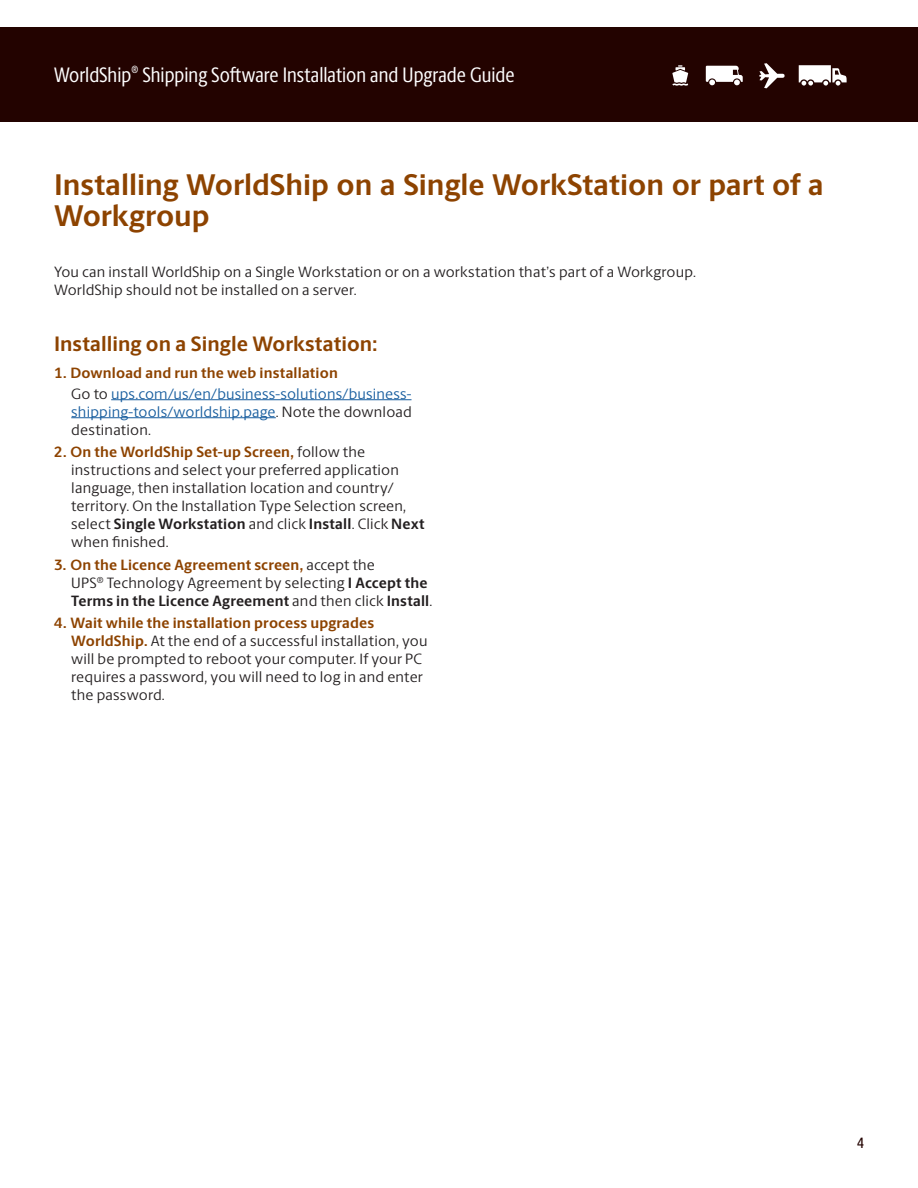
<style>
.page{position:relative;width:918px;height:1188px;background:#fff}
.page>*{position:absolute;margin:0;border:0;box-sizing:border-box;transform-origin:0 0}
.t1{font:700 30px/31.5px "UPS Berlingske Sans";color:#8d4300}
.t2{font:21px "UPS Berlingske Sans Cn";color:#fff}
.t3{font:700 21px "UPS Berlingske Sans";color:#8d4300}
.t4{font:15px/18px "UPS Berlingske Sans";letter-spacing:.01em;color:#231f20}
.t5{font:15px/20.4px "UPS Berlingske Sans";letter-spacing:.01em;color:#175d9e}
.t6{font:500 15px "UPS Berlingske Sans Cn";color:#230300}
.s1{font-weight:700;color:#8d4300}
.s2{color:#231f20}
.s3{font-weight:700}
</style>
<div class="page">
<div style="left:0;top:27px;width:918px;height:95px;background:#230300"></div>
<svg style="left:672px;top:65px;width:16px;height:21px"></svg>
<svg style="left:706px;top:66px;width:37px;height:20px"></svg>
<svg style="left:759px;top:63px;width:26px;height:25px"></svg>
<svg style="left:799px;top:65px;width:48px;height:21px"></svg>
<hr style="left:111px;top:399px;width:301px;height:1px;background:#175d9e">
<hr style="left:71px;top:417px;width:205px;height:1px;background:#175d9e">
<h2 class="t2" style="left:54px;top:60px;width:462px">WorldShip<sup>®</sup> Shipping Software Installation and Upgrade Guide</h2>
<h1 class="t1" style="left:54px;top:168px;width:771px">Installing WorldShip on a Single WorkStation or part of a<br>Workgroup</h1>
<p class="t4" style="left:54px;top:263px;width:644px">You can install WorldShip on a Single Workstation or on a workstation that’s part of a Workgroup.<br>WorldShip should not be installed on a server.</p>
<h2 class="t3" style="left:54px;top:328px;width:325px">Installing on a Single Workstation:</h2>
<p class="t5" style="left:71px;top:362px;width:342px;text-indent:-17px"><span class="s1">1. Download and run the web installation<br></span><span class="s2">Go to</span> ups.com/us/en/business-solutions/business-</p>
<p class="t5" style="left:71px;top:402px;width:342px;line-height:18px">shipping-tools/worldship.page<span class="s2">. Note the download destination.</span></p>
<p class="t4" style="left:71px;top:442px;width:355px;text-indent:-17px"><span class="s1">2. On the WorldShip Set-up Screen,</span> follow the instructions and select your preferred application language, then installation location and country/ territory. On the Installation Type Selection screen, select <span class="s3">Single Workstation</span> and click <span class="s3">Install</span>. Click <span class="s3">Next </span>when finished.</p>
<p class="t4" style="left:71px;top:555px;width:363px;text-indent:-17px"><span class="s1">3. On the Licence Agreement screen,</span> accept the<br>UPS<sup>®</sup> Technology Agreement by selecting <span class="s3">I Accept the<br>Terms in the Licence Agreement</span> and then click <span class="s3">Install</span>.</p>
<p class="t4" style="left:71px;top:613px;width:358px;text-indent:-17px"><span class="s1">4. Wait while the installation process upgrades WorldShip.</span> At the end of a successful installation, you will be prompted to reboot your computer. If your PC requires a password, you will need to log in and enter the password.</p>
<p class="t6" style="left:857px;top:1132px;width:8px">4</p>
</div>
